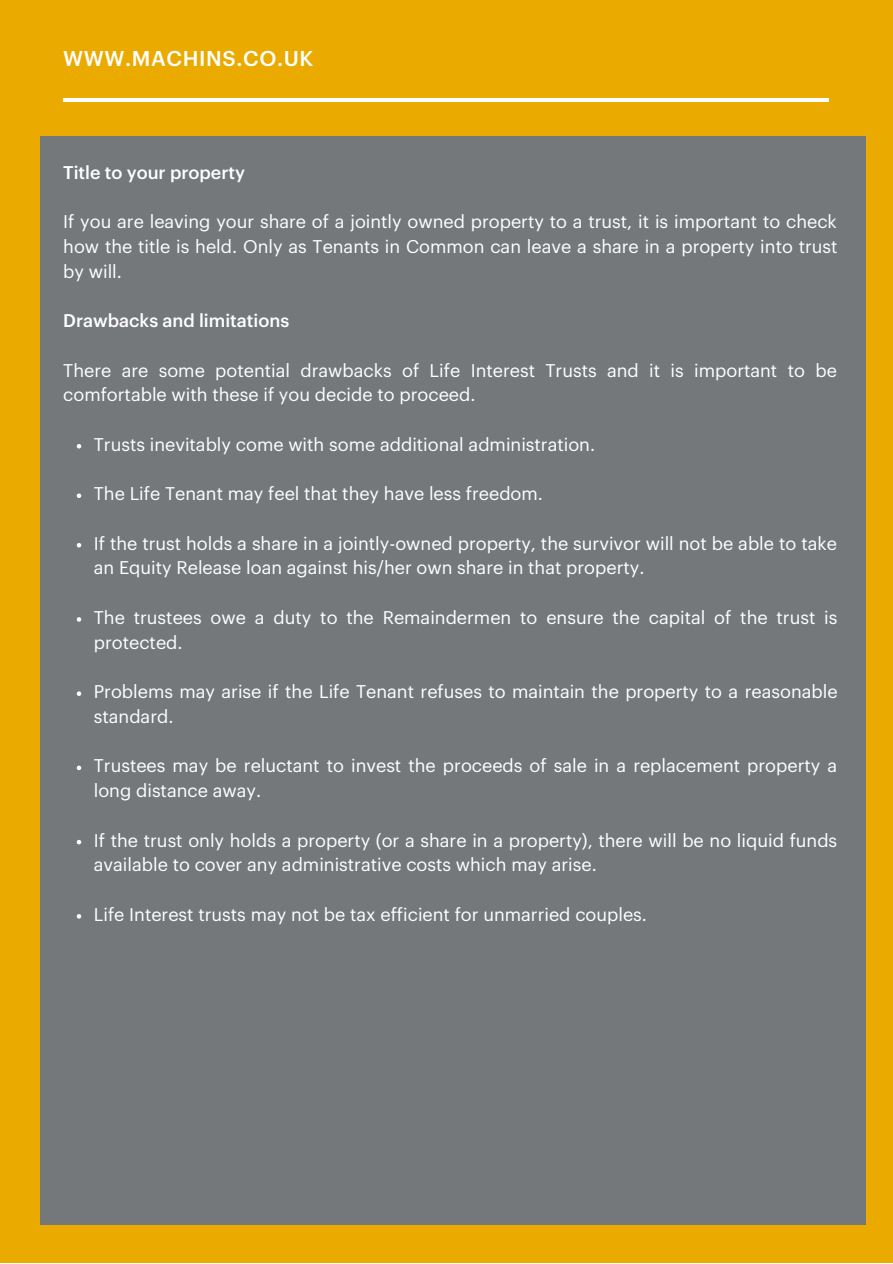
<style>
.page{position:relative;width:893px;height:1264px;background:#fff}
.page>*{position:absolute;margin:0;border:0;box-sizing:border-box;transform-origin:0 0}
.t1{font:500 21px "Graphik";letter-spacing:.03em;color:#fff}
.t2{font:18px/24.8px "Graphik";color:#fff}
.t3{font:500 18px "Graphik";color:#fff}
</style>
<div class="page">
<div style="left:0;top:0;width:892px;height:1262px;background:#eaaa00"></div>
<hr style="left:63px;top:98px;width:766px;height:4px;background:#fff">
<div style="left:41px;top:137px;width:824px;height:1087px;background:#75787b"></div>
<svg style="left:77px;top:444px;width:4px;height:4px"></svg>
<svg style="left:77px;top:493px;width:4px;height:5px"></svg>
<svg style="left:77px;top:543px;width:4px;height:4px"></svg>
<svg style="left:77px;top:617px;width:4px;height:4px"></svg>
<svg style="left:77px;top:691px;width:4px;height:5px"></svg>
<svg style="left:77px;top:765px;width:4px;height:5px"></svg>
<svg style="left:77px;top:840px;width:4px;height:4px"></svg>
<svg style="left:77px;top:914px;width:4px;height:4px"></svg>
<p class="t1" style="left:63px;top:49px;width:251px">WWW.MACHINS.CO.UK</p>
<p class="t3" style="left:63px;top:164px;width:183px">Title to your property</p>
<p class="t2" style="left:63px;top:210px;width:775px;text-align:justify">If you are leaving your share of a jointly owned property to a trust, it is important to check how the title is held. Only as Tenants in Common can leave a share in a property into trust by will.</p>
<p class="t3" style="left:63px;top:312px;width:227px">Drawbacks and limitations</p>
<p class="t2" style="left:63px;top:358px;width:775px">There are some potential drawbacks of Life Interest Trusts and it is important to be comfortable with these if you decide to proceed.</p>
<p class="t2" style="left:94px;top:433px;width:502px">Trusts inevitably come with some additional administration.</p>
<p class="t2" style="left:94px;top:482px;width:450px">The Life Tenant may feel that they have less freedom.</p>
<p class="t2" style="left:94px;top:532px;width:744px">If the trust holds a share in a jointly-owned property, the survivor will not be able to take an Equity Release loan against his/her own share in that property.</p>
<p class="t2" style="left:94px;top:606px;width:745px">The trustees owe a duty to the Remaindermen to ensure the capital of the trust is protected.</p>
<p class="t2" style="left:94px;top:680px;width:745px">Problems may arise if the Life Tenant refuses to maintain the property to a reasonable standard.</p>
<p class="t2" style="left:94px;top:754px;width:744px">Trustees may be reluctant to invest the proceeds of sale in a replacement property a long distance away.</p>
<p class="t2" style="left:94px;top:828px;width:744px">If the trust only holds a property (or a share in a property), there will be no liquid funds available to cover any administrative costs which may arise.</p>
<p class="t2" style="left:94px;top:902px;width:554px">Life Interest trusts may not be tax efficient for unmarried couples.</p>
</div>
